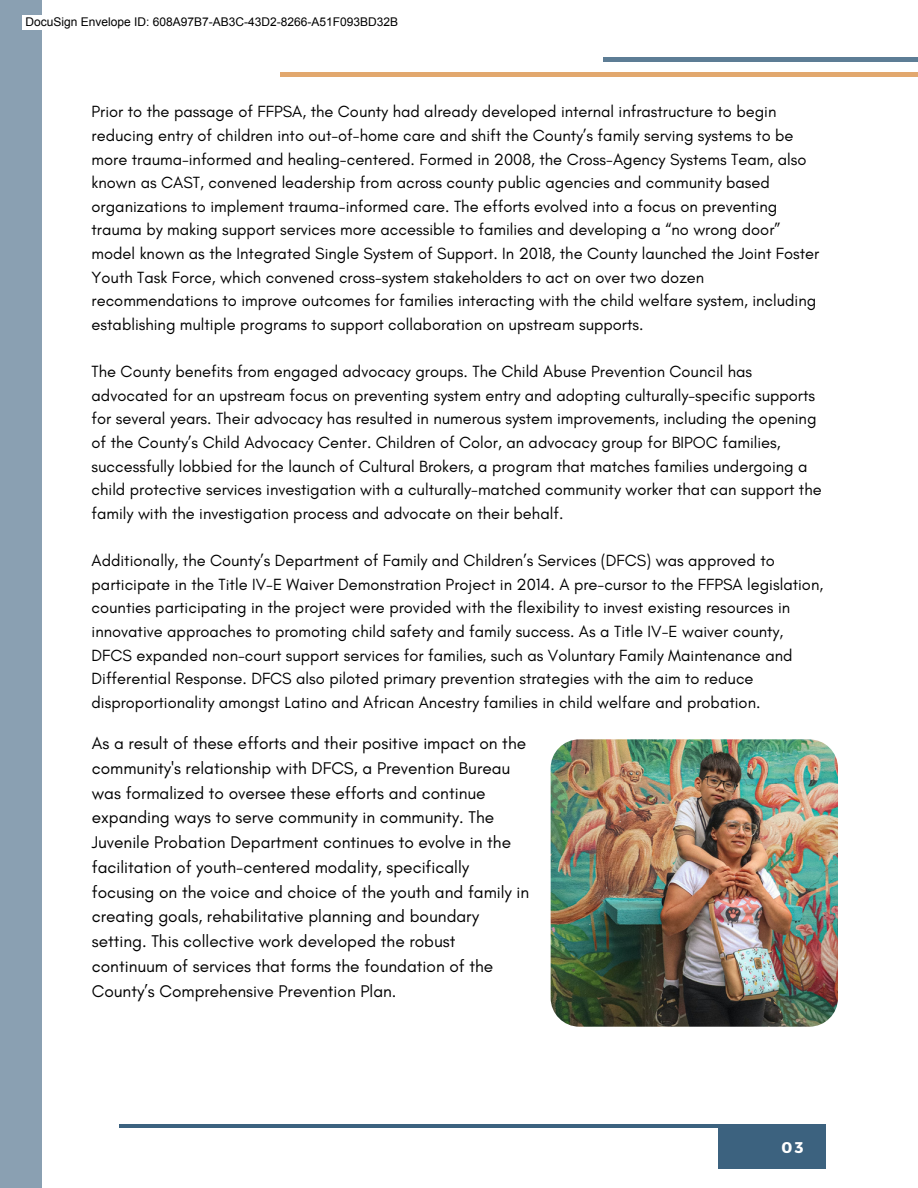
<style>
.page{position:relative;width:918px;height:1188px;background:#fff}
.page>*{position:absolute;margin:0;border:0;box-sizing:border-box;transform-origin:0 0}
.t1{font:17.25px/24.8px "Glacial Indifference";color:#000}
.t2{font:16.5px/23.7px "Glacial Indifference";color:#000}
.t3{font:700 15.6px "Montserrat";color:#fff}
.t4{font:12px "Arial";color:#000}
</style>
<div class="page">
<div style="left:718px;top:1124px;width:108px;height:44px;background:#3c627f"></div>
<hr style="left:120px;top:1124px;width:703px;height:4px;background:#3c627f">
<hr style="left:281px;top:73px;width:637px;height:3px;background:#dc9750">
<div style="left:0;top:0;width:42px;height:1188px;background:#8aa0b2"></div>
<hr style="left:603px;top:58px;width:315px;height:3px;background:#3c627f">
<img style="left:551px;top:739px;width:287px;height:288px;border-radius:29px">
<div style="left:22px;top:15px;width:406px;height:15px;background:#fff"></div>
<p class="t4" style="left:26px;top:15px;width:374px">DocuSign Envelope ID: 608A97B7-AB3C-43D2-8266-A51F093BD32B</p>
<p class="t2" style="left:92px;top:100px;width:729px">Prior to the passage of FFPSA, the County had already developed internal infrastructure to begin reducing entry of children into out-of-home care and shift the County’s family serving systems to be more trauma-informed and healing-centered. Formed in 2008, the Cross-Agency Systems Team, also known as CAST, convened leadership from across county public agencies and community based organizations to implement trauma-informed care. The efforts evolved into a focus on preventing trauma by making support services more accessible to families and developing a “no wrong door” model known as the Integrated Single System of Support. In 2018, the County launched the Joint Foster Youth Task Force, which convened cross-system stakeholders to act on over two dozen recommendations to improve outcomes for families interacting with the child welfare system, including establishing multiple programs to support collaboration on upstream supports.</p>
<p class="t2" style="left:92px;top:360px;width:732px">The County benefits from engaged advocacy groups. The Child Abuse Prevention Council has advocated for an upstream focus on preventing system entry and adopting culturally-specific supports for several years. Their advocacy has resulted in numerous system improvements, including the opening of the County’s Child Advocacy Center. Children of Color, an advocacy group for BIPOC families, successfully lobbied for the launch of Cultural Brokers, a program that matches families undergoing a child protective services investigation with a culturally-matched community worker that can support the family with the investigation process and advocate on their behalf.</p>
<p class="t2" style="left:92px;top:549px;width:733px">Additionally, the County’s Department of Family and Children’s Services (DFCS) was approved to participate in the Title IV-E Waiver Demonstration Project in 2014. A pre-cursor to the FFPSA legislation, counties participating in the project were provided with the flexibility to invest existing resources in innovative approaches to promoting child safety and family success. As a Title IV-E waiver county, DFCS expanded non-court support services for families, such as Voluntary Family Maintenance and Differential Response. DFCS also piloted primary prevention strategies with the aim to reduce disproportionality amongst Latino and African Ancestry families in child welfare and probation.</p>
<p class="t1" style="left:92px;top:731px;width:439px">As a result of these efforts and their positive impact on the community's relationship with DFCS, a Prevention Bureau was formalized to oversee these efforts and continue expanding ways to serve community in community. The Juvenile Probation Department continues to evolve in the facilitation of youth-centered modality, specifically focusing on the voice and choice of the youth and family in creating goals, rehabilitative planning and boundary setting. This collective work developed the robust continuum of services that forms the foundation of the County’s Comprehensive Prevention Plan.</p>
<p class="t3" style="left:782px;top:1138px;width:23px">03</p>
</div>
